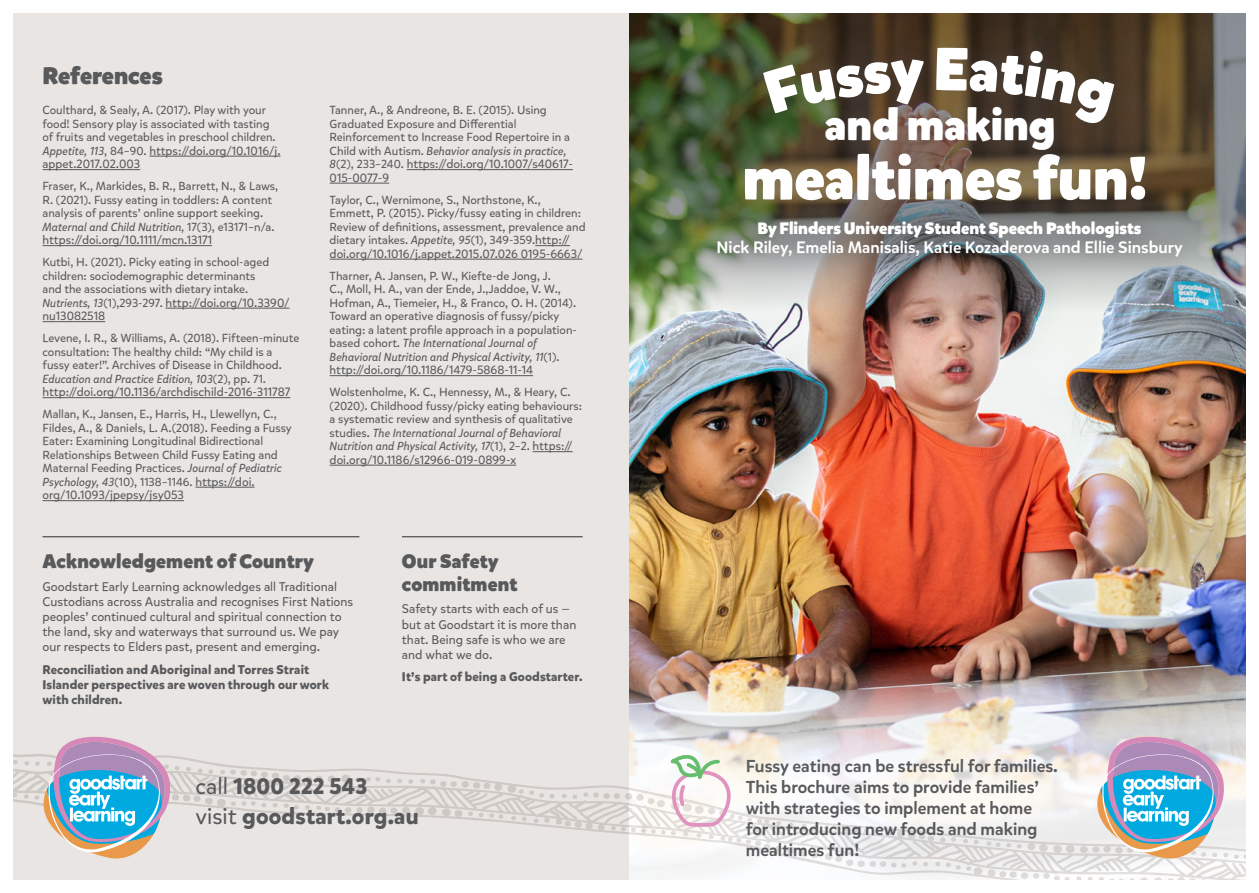
<style>
.page{position:relative;width:1259px;height:893px;background:#fff}
.page>*{position:absolute;margin:0;border:0;box-sizing:border-box;transform-origin:0 0}
.t1{font:900 60px "Mikado";color:#fff}
.t2{font:900 43.35px "Mikado";color:#fff}
.t3{font:900 24px "Mikado";color:#58595b}
.t4{font:700 22.5px/29.4px "Mikado";letter-spacing:.01em;color:#58595b}
.t5{font:900 19.5px/22.5px "Mikado";letter-spacing:.01em;color:#58595b}
.t6{font:500 17.25px/21px "Mikado";color:#58595b}
.t7{font:500 16.5px "Mikado";color:#fff}
.t8{font:900 16.5px "Mikado";color:#fff}
.t9{font:12.6px/15.1px "Mikado";color:#58595b}
.t10{font:700 12.6px/15.1px "Mikado";letter-spacing:.01em;color:#58595b}
.t11{font:12px/13.5px "Mikado";color:#58595b}
.t12{font:11.7px/13.5px "Mikado";color:#58595b}
.s1{font-style:italic;font-size:11.7px}
.s2{font-size:11.7px}
.s3{font-style:italic}
.s4{font-size:12px}
.s5{font-weight:400}
</style>
<div class="page">
<div style="left:0;top:0;width:630px;height:893px;background:#e8e5e3"></div>
<img style="left:629px;top:325px;width:617px;height:327px">
<img style="left:629px;top:13px;width:617px;height:312px">
<img style="left:629px;top:652px;width:617px;height:78px">
<div style="left:729px;top:139px;width:432px;height:77px;background:#58595b;opacity:.29"></div>
<div style="left:748px;top:32px;width:381px;height:106px;background:#58595b;opacity:.29"></div>
<svg style="left:91px;top:730px;width:1155px;height:150px"></svg>
<svg style="left:1053px;top:875px;width:17px;height:5px"></svg>
<svg style="left:1076px;top:876px;width:170px;height:4px"></svg>
<svg style="left:999px;top:871px;width:40px;height:8px"></svg>
<svg style="left:935px;top:861px;width:36px;height:10px"></svg>
<svg style="left:873px;top:829px;width:6px;height:5px"></svg>
<svg style="left:813px;top:824px;width:46px;height:9px"></svg>
<svg style="left:912px;top:861px;width:16px;height:6px"></svg>
<svg style="left:789px;top:846px;width:117px;height:22px"></svg>
<svg style="left:986px;top:841px;width:36px;height:8px"></svg>
<svg style="left:962px;top:839px;width:17px;height:5px"></svg>
<svg style="left:939px;top:837px;width:17px;height:6px"></svg>
<svg style="left:918px;top:833px;width:7px;height:7px"></svg>
<hr style="left:149px;top:156px;width:131px;height:1px;background:#58595b">
<hr style="left:43px;top:169px;width:97px;height:1px;background:#58595b">
<hr style="left:43px;top:245px;width:169px;height:1px;background:#58595b">
<hr style="left:166px;top:308px;width:124px;height:1px;background:#58595b">
<hr style="left:43px;top:321px;width:62px;height:1px;background:#58595b">
<hr style="left:43px;top:397px;width:247px;height:1px;background:#58595b">
<hr style="left:195px;top:487px;width:60px;height:1px;background:#58595b">
<hr style="left:43px;top:500px;width:141px;height:1px;background:#58595b">
<hr style="left:407px;top:169px;width:166px;height:1px;background:#58595b">
<hr style="left:330px;top:183px;width:59px;height:1px;background:#58595b">
<hr style="left:535px;top:245px;width:35px;height:1px;background:#58595b">
<hr style="left:330px;top:259px;width:252px;height:1px;background:#58595b">
<hr style="left:330px;top:375px;width:203px;height:1px;background:#58595b">
<hr style="left:532px;top:451px;width:41px;height:1px;background:#58595b">
<hr style="left:330px;top:465px;width:186px;height:1px;background:#58595b">
<svg style="left:613px;top:698px;width:176px;height:182px"></svg>
<svg style="left:561px;top:745px;width:200px;height:101px"></svg>
<svg style="left:1079px;top:737px;width:167px;height:127px"></svg>
<svg style="left:13px;top:737px;width:200px;height:127px"></svg>
<div style="left:690px;top:194px;width:517px;height:89px;background:#58595b;opacity:.56"></div>
<hr style="left:43px;top:536px;width:316px;height:1px;background:#58595b">
<hr style="left:402px;top:536px;width:181px;height:1px;background:#58595b">
<div style="left:810px;top:92px;width:259px;height:72px;background:#58595b;opacity:.29"></div>
<div style="left:0;top:0;width:1259px;height:13px;background:#fff"></div>
<div style="left:0;top:880px;width:1259px;height:13px;background:#fff"></div>
<div style="left:0;top:0;width:13px;height:893px;background:#fff"></div>
<svg style="left:762px;top:59px;width:164px;height:55px;background:#4c462f"></svg>
<svg style="left:936px;top:47px;width:179px;height:80px;background:#4b3c2c"></svg>
<h3 class="t3" style="left:43px;top:60px;width:122px">References</h3>
<p class="t12" style="left:43px;top:104px;width:235px">Coulthard, &amp; Sealy, A. (2017). Play with your food! Sensory play is associated with tasting of fruits and vegetables in preschool children.</p>
<p class="t11" style="left:43px;top:144px;width:239px"><span class="s1">Appetite, 113</span><span class="s2">, 84–90.</span> https://doi.org/10.1016/j. appet.2017.02.003</p>
<p class="t12" style="left:43px;top:180px;width:237px">Fraser, K., Markides, B. R., Barrett, N., &amp; Laws, R. (2021). Fussy eating in toddlers: A content analysis of parents’ online support seeking.<br><span class="s3">Maternal and Child Nutrition,</span> 17(3), e13171–n/a.</p>
<p class="t11" style="left:43px;top:234px;width:171px">https://doi.org/10.1111/mcn.13171</p>
<p class="t12" style="left:43px;top:256px;width:228px">Kutbi, H. (2021). Picky eating in school-aged children: sociodemographic determinants and the associations with dietary intake.</p>
<p class="t11" style="left:43px;top:296px;width:248px"><span class="s1">Nutrients, 13</span><span class="s2">(1),293-297.</span> http://doi.org/10.3390/ nu13082518</p>
<p class="t12" style="left:43px;top:332px;width:258px">Levene, I. R., &amp; Williams, A. (2018). Fifteen-minute consultation: The healthy child: “My child is a fussy eater!”. Archives of Disease in Childhood.<br><span class="s3">Education and Practice Edition, 103</span>(2), pp. 71.</p>
<p class="t11" style="left:43px;top:386px;width:249px">http://doi.org/10.1136/archdischild-2016-311787</p>
<p class="t12" style="left:43px;top:408px;width:251px">Mallan, K., Jansen, E., Harris, H., Llewellyn, C., Fildes, A., &amp; Daniels, L. A.(2018). Feeding a Fussy Eater: Examining Longitudinal Bidirectional Relationships Between Child Fussy Eating and Maternal Feeding Practices. <span class="s3">Journal of Pediatric Psychology, 43</span>(10), 1138–1146. <span class="s4">https://doi.</span></p>
<p class="t11" style="left:43px;top:489px;width:143px">org/10.1093/jpepsy/jsy053</p>
<p class="t12" style="left:330px;top:104px;width:242px">Tanner, A., &amp; Andreone, B. E. (2015). Using Graduated Exposure and Differential Reinforcement to Increase Food Repertoire in a Child with Autism. <span class="s3">Behavior analysis in practice,</span></p>
<p class="t11" style="left:330px;top:158px;width:245px"><span class="s1">8</span><span class="s2">(2), 233–240.</span> https://doi.org/10.1007/s40617-<br>015-0077-9</p>
<p class="t12" style="left:330px;top:193px;width:257px">Taylor, C., Wernimone, S., Northstone, K., Emmett, P. (2015). Picky/fussy eating in children:<br>Review of definitions, assessment, prevalence and dietary intakes. <span class="s3">Appetite, 95</span>(1), 349-359.<span class="s4">http://</span></p>
<p class="t11" style="left:330px;top:247px;width:254px">doi.org/10.1016/j.appet.2015.07.026 0195-6663/</p>
<p class="t12" style="left:330px;top:269px;width:249px">Tharner, A. Jansen, P. W., Kiefte-de Jong, J.<br>C., Moll, H. A., van der Ende, J.,Jaddoe, V. W., Hofman, A., Tiemeier, H., &amp; Franco, O. H. (2014).<br>Toward an operative diagnosis of fussy/picky eating: a latent profile approach in a population&shy;based cohort. <span class="s3">The International Journal of Behavioral Nutrition and Physical Activity, 11</span>(1).</p>
<p class="t11" style="left:330px;top:364px;width:205px">http://doi.org/10.1186/1479-5868-11-14</p>
<p class="t12" style="left:330px;top:386px;width:254px">Wolstenholme, K. C., Hennessy, M., &amp; Heary, C. (2020). Childhood fussy/picky eating behaviours: a systematic review and synthesis of qualitative studies. <span class="s3">The International Journal of Behavioral Nutrition and Physical Activity, 17</span>(1), 2–2. <span class="s4">https://</span></p>
<p class="t11" style="left:330px;top:453px;width:188px">doi.org/10.1186/s12966-019-0899-x</p>
<h3 class="t5" style="left:43px;top:551px;width:273px">Acknowledgement of Country</h3>
<p class="t9" style="left:43px;top:579px;width:312px">Goodstart Early Learning acknowledges all Traditional Custodians across Australia and recognises First Nations peoples’ continued cultural and spiritual connection to the land, sky and waterways that surround us. We pay our respects to Elders past, present and emerging.</p>
<p class="t10" style="left:43px;top:662px;width:288px">Reconciliation and Aboriginal and Torres Strait<br>Islander perspectives are woven through our work with children.</p>
<h3 class="t5" style="left:402px;top:551px;width:117px">Our Safety commitment</h3>
<p class="t9" style="left:402px;top:602px;width:176px">Safety starts with each of us — but at Goodstart it is more than that. Being safe is who we are and what we do.</p>
<p class="t10" style="left:402px;top:670px;width:182px">It’s part of being a Goodstarter.</p>
<h3 class="t4" style="left:196px;top:772px;width:224px"><span class="s5">call</span> 1800 222 543<br><span class="s5">visit</span> goodstart.org.au</h3>
<h2 class="t2" style="left:825px;top:97px;width:232px">and making</h2>
<h1 class="t1" style="left:742px;top:140px;width:406px">mealtimes fun!</h1>
<h3 class="t8" style="left:757px;top:217px;width:385px">By Flinders University Student Speech Pathologists</h3>
<h3 class="t7" style="left:716px;top:237px;width:467px">Nick Riley, Emelia Manisalis, Katie Kozaderova and Ellie Sinsbury</h3>
<h3 class="t6" style="left:746px;top:756px;width:314px">Fussy eating can be stressful for families.<br>This brochure aims to provide families’ with strategies to implement at home for introducing new foods and making mealtimes fun!</h3>
</div>
